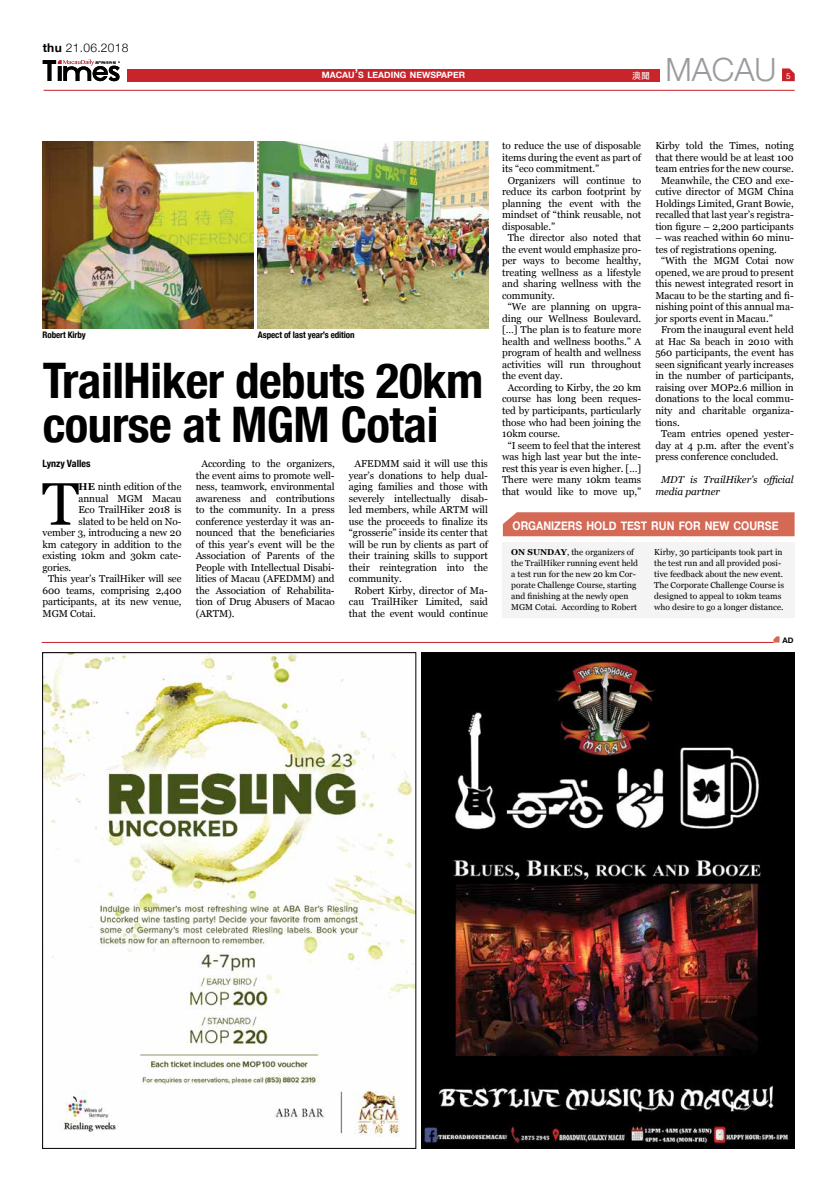
<style>
.page{position:relative;width:837px;height:1191px;background:#fff}
.page>*{position:absolute;margin:0;border:0;box-sizing:border-box;transform-origin:0 0}
.t1{font:59.8px "Georgia";color:#000}
.t2{font:700 condensed 49px/44px "Helvetica Neue";letter-spacing:-.01em;color:#000}
.t3{font:300 32px "Helvetica Neue";color:#999b9e}
.t4{font:700 12px "Helvetica Neue";color:#fff;scale:.88 1}
.t5{font:300 12px "Helvetica Neue";letter-spacing:.025em;color:#000}
.t6{font:10px/11.5px "Georgia";letter-spacing:-.005em;color:#000;text-align:justify}
.t7{font:italic 10px/11.5px "Georgia";letter-spacing:-.005em;color:#000}
.t8{font:700 condensed 10px "Helvetica Neue";color:#000}
.t9{font:700 condensed 9px "Helvetica Neue";letter-spacing:-.01em;color:#000}
.t10{font:9px "Adobe Heiti Std";color:#fff}
.t11{font:700 8.8px "Helvetica Neue";color:#fff}
.t12{font:8.5px/11px "Georgia";color:#000}
.t13{font:8px "Helvetica Neue";color:#fff}
.t14{font:700 7.7px "Helvetica Neue";color:#000}
.s1{font-weight:700}
.s2{font-size:12.5px}
</style>
<div class="page">
<div style="left:127px;top:69px;width:532px;height:12px;background:#c7242b"></div>
<svg style="left:782px;top:68px;width:12px;height:13px"></svg>
<svg style="left:43px;top:59px;width:77px;height:22px"></svg>
<hr style="left:44px;top:90px;width:750px;height:1px;background:#c7212a">
<hr style="left:42px;top:642px;width:731px;height:1px;background:#c7212a">
<svg style="left:773px;top:636px;width:6px;height:6px"></svg>
<img style="left:45px;top:654px;width:369px;height:483px">
<img style="left:422px;top:652px;width:372px;height:496px">
<img style="left:42px;top:142px;width:212px;height:187px">
<img style="left:258px;top:142px;width:230px;height:187px">
<div style="left:502px;top:542px;width:292px;height:75px;background:#f4f4f5"></div>
<div style="left:502px;top:512px;width:292px;height:24px;background:#d46955"></div>
<p class="t5" style="left:43px;top:38px;width:87px"><span class="s1">thu</span> 21.06.2018</p>
<p class="t11" style="left:322px;top:68px;width:145px">MACAU<span class="s2">’</span>S LEADING NEWSPAPER</p>
<p class="t10" style="left:632px;top:70px;width:19px">澳聞</p>
<h3 class="t3" style="left:665px;top:44px;width:113px">MACAU</h3>
<p class="t13" style="left:786px;top:70px;width:6px">5</p>
<p class="t9" style="left:43px;top:327px;width:45px">Robert Kirby</p>
<p class="t9" style="left:258px;top:327px;width:98px">Aspect of last year’s edition</p>
<h2 class="t2" style="left:43px;top:355px;width:442px">TrailHiker debuts 20km course at MGM Cotai</h2>
<p class="t8" style="left:42px;top:455px;width:50px">Lynzy Valles</p>
<h1 class="t1" style="left:42px;top:460px;width:39px">T</h1>
<p class="t6" style="left:78px;top:480px;width:104px"><span class="s1">he</span> ninth edition of the</p>
<p class="t6" style="left:196px;top:457px;width:140px;text-indent:6px">According to the organizers, the event aims to promote well&shy;ness, teamwork, environmental awareness and contributions to the community. In a press conference yesterday it was an&shy;nounced that the beneficiaries of this year’s event will be the Association of Parents of the People with Intellectual Disabi&shy;lities of Macau (AFEDMM) and the Association of Rehabilita&shy;tion of Drug Abusers of Macao (ARTM).</p>
<p class="t6" style="left:354px;top:457px;width:135px">AFEDMM said it will use this</p>
<p class="t6" style="left:349px;top:469px;width:140px">year’s donations to help dual-</p>
<p class="t6" style="left:349px;top:480px;width:140px">aging families and those with</p>
<p class="t6" style="left:349px;top:492px;width:140px">severely intellectually disab-</p>
<p class="t6" style="left:349px;top:503px;width:140px">led members, while ARTM will</p>
<p class="t6" style="left:349px;top:515px;width:140px">use the proceeds to finalize its</p>
<p class="t6" style="left:349px;top:526px;width:140px">“grosserie” inside its center that</p>
<p class="t6" style="left:349px;top:538px;width:140px">will be run by clients as part of</p>
<p class="t6" style="left:349px;top:549px;width:140px">their training skills to support</p>
<p class="t6" style="left:349px;top:561px;width:140px">their reintegration into the</p>
<p class="t6" style="left:349px;top:572px;width:54px">community.</p>
<p class="t6" style="left:354px;top:584px;width:135px">Robert Kirby, director of Ma-</p>
<p class="t6" style="left:349px;top:595px;width:140px">cau TrailHiker Limited, said</p>
<p class="t6" style="left:349px;top:607px;width:140px">that the event would continue</p>
<p class="t6" style="left:78px;top:492px;width:104px">annual MGM Macau</p>
<p class="t6" style="left:78px;top:503px;width:104px">Eco TrailHiker 2018 is</p>
<p class="t6" style="left:78px;top:515px;width:104px">slated to be held on No-</p>
<p class="t6" style="left:42px;top:526px;width:140px">vember 3, introducing a new 20</p>
<p class="t6" style="left:42px;top:538px;width:140px">km category in addition to the</p>
<p class="t6" style="left:42px;top:549px;width:140px">existing 10km and 30km cate-</p>
<p class="t6" style="left:42px;top:561px;width:30px">gories.</p>
<p class="t6" style="left:48px;top:572px;width:135px">This year’s TrailHiker will see</p>
<p class="t6" style="left:42px;top:584px;width:140px">600 teams, comprising 2,400</p>
<p class="t6" style="left:42px;top:595px;width:140px">participants, at its new venue,</p>
<p class="t6" style="left:42px;top:607px;width:55px">MGM Cotai.</p>
<p class="t6" style="left:502px;top:140px;width:140px">to reduce the use of disposable</p>
<p class="t6" style="left:502px;top:151px;width:140px">items during the event as part of</p>
<p class="t6" style="left:502px;top:163px;width:99px">its “eco commitment.”</p>
<p class="t6" style="left:507px;top:174px;width:135px">Organizers will continue to</p>
<p class="t6" style="left:502px;top:186px;width:140px">reduce its carbon footprint by</p>
<p class="t6" style="left:502px;top:197px;width:140px">planning the event with the</p>
<p class="t6" style="left:502px;top:209px;width:140px">mindset of “think reusable, not</p>
<p class="t6" style="left:502px;top:220px;width:54px">disposable.”</p>
<p class="t6" style="left:507px;top:232px;width:135px">The director also noted that</p>
<p class="t6" style="left:502px;top:243px;width:140px">the event would emphasize pro-</p>
<p class="t6" style="left:502px;top:255px;width:140px">per ways to become healthy,</p>
<p class="t6" style="left:502px;top:266px;width:140px">treating wellness as a lifestyle</p>
<p class="t6" style="left:502px;top:278px;width:140px">and sharing wellness with the</p>
<p class="t6" style="left:502px;top:289px;width:54px">community.</p>
<p class="t6" style="left:507px;top:301px;width:135px">“We are planning on upgra-</p>
<p class="t6" style="left:502px;top:312px;width:140px">ding our Wellness Boulevard.</p>
<p class="t6" style="left:502px;top:324px;width:140px">[…] The plan is to feature more</p>
<p class="t6" style="left:502px;top:335px;width:140px">health and wellness booths.” A</p>
<p class="t6" style="left:502px;top:347px;width:140px">program of health and wellness</p>
<p class="t6" style="left:502px;top:358px;width:140px">activities will run throughout</p>
<p class="t6" style="left:502px;top:370px;width:62px">the event day.</p>
<p class="t6" style="left:507px;top:381px;width:135px">According to Kirby, the 20 km</p>
<p class="t6" style="left:502px;top:393px;width:140px">course has long been reques-</p>
<p class="t6" style="left:502px;top:404px;width:140px">ted by participants, particularly</p>
<p class="t6" style="left:502px;top:416px;width:140px">those who had been joining the</p>
<p class="t6" style="left:502px;top:427px;width:60px">10km course.</p>
<p class="t6" style="left:507px;top:439px;width:135px">“I seem to feel that the interest</p>
<p class="t6" style="left:502px;top:450px;width:140px">was high last year but the inte-</p>
<p class="t6" style="left:502px;top:462px;width:140px">rest this year is even higher. […]</p>
<p class="t6" style="left:502px;top:473px;width:140px">There were many 10km teams</p>
<p class="t6" style="left:502px;top:485px;width:140px">that would like to move up,”</p>
<p class="t6" style="left:655px;top:140px;width:140px;text-align:center">Kirby told the Times, noting that there would be at least 100 team entries for the new course.<br>Meanwhile, the CEO and exe&shy;cutive director of MGM China<br>Holdings Limited, Grant Bowie, recalled that last year’s registra&shy;tion figure – 2,200 participants</p>
<p class="t6" style="left:655px;top:232px;width:140px">– was reached within 60 minu-</p>
<p class="t6" style="left:655px;top:243px;width:123px">tes of registrations opening.</p>
<p class="t6" style="left:660px;top:255px;width:134px">“With the MGM Cotai now</p>
<p class="t6" style="left:655px;top:266px;width:140px">opened, we are proud to present</p>
<p class="t6" style="left:655px;top:278px;width:140px">this newest integrated resort in</p>
<p class="t6" style="left:655px;top:289px;width:140px">Macau to be the starting and fi-</p>
<p class="t6" style="left:655px;top:301px;width:140px">nishing point of this annual ma-</p>
<p class="t6" style="left:655px;top:312px;width:119px">jor sports event in Macau.”</p>
<p class="t6" style="left:660px;top:324px;width:134px">From the inaugural event held</p>
<p class="t6" style="left:655px;top:335px;width:140px">at Hac Sa beach in 2010 with</p>
<p class="t6" style="left:655px;top:347px;width:140px">560 participants, the event has</p>
<p class="t6" style="left:655px;top:358px;width:140px">seen significant yearly increases</p>
<p class="t6" style="left:655px;top:370px;width:140px">in the number of participants,</p>
<p class="t6" style="left:655px;top:381px;width:140px">raising over MOP2.6 million in</p>
<p class="t6" style="left:655px;top:393px;width:140px">donations to the local commu-</p>
<p class="t6" style="left:655px;top:404px;width:140px">nity and charitable organiza-</p>
<p class="t6" style="left:655px;top:416px;width:26px">tions.</p>
<p class="t6" style="left:660px;top:427px;width:134px">Team entries opened yester-</p>
<p class="t6" style="left:655px;top:439px;width:140px">day at 4 p.m. after the event’s</p>
<p class="t6" style="left:655px;top:450px;width:124px">press conference concluded.</p>
<p class="t7" style="left:655px;top:473px;width:140px;text-indent:6px">MDT is TrailHiker’s official media partner</p>
<p class="t4" style="left:512px;top:516px;width:304px">ORGANIZERS HOLD TEST RUN FOR NEW COURSE</p>
<p class="t12" style="left:511px;top:546px;width:128px"><span class="s1">ON SUNDAY</span>, the organizers of the TrailHiker running event held a test run for the new 20 km Cor&shy;porate Challenge Course, starting and finishing at the newly open<br>MGM Cotai. According to Robert</p>
<p class="t12" style="left:654px;top:546px;width:131px">Kirby, 30 participants took part in the test run and all provided posi&shy;tive feedback about the new event.<br>The Corporate Challenge Course is designed to appeal to 10km teams who desire to go a longer distance.</p>
<p class="t14" style="left:782px;top:634px;width:12px">AD</p>
</div>
